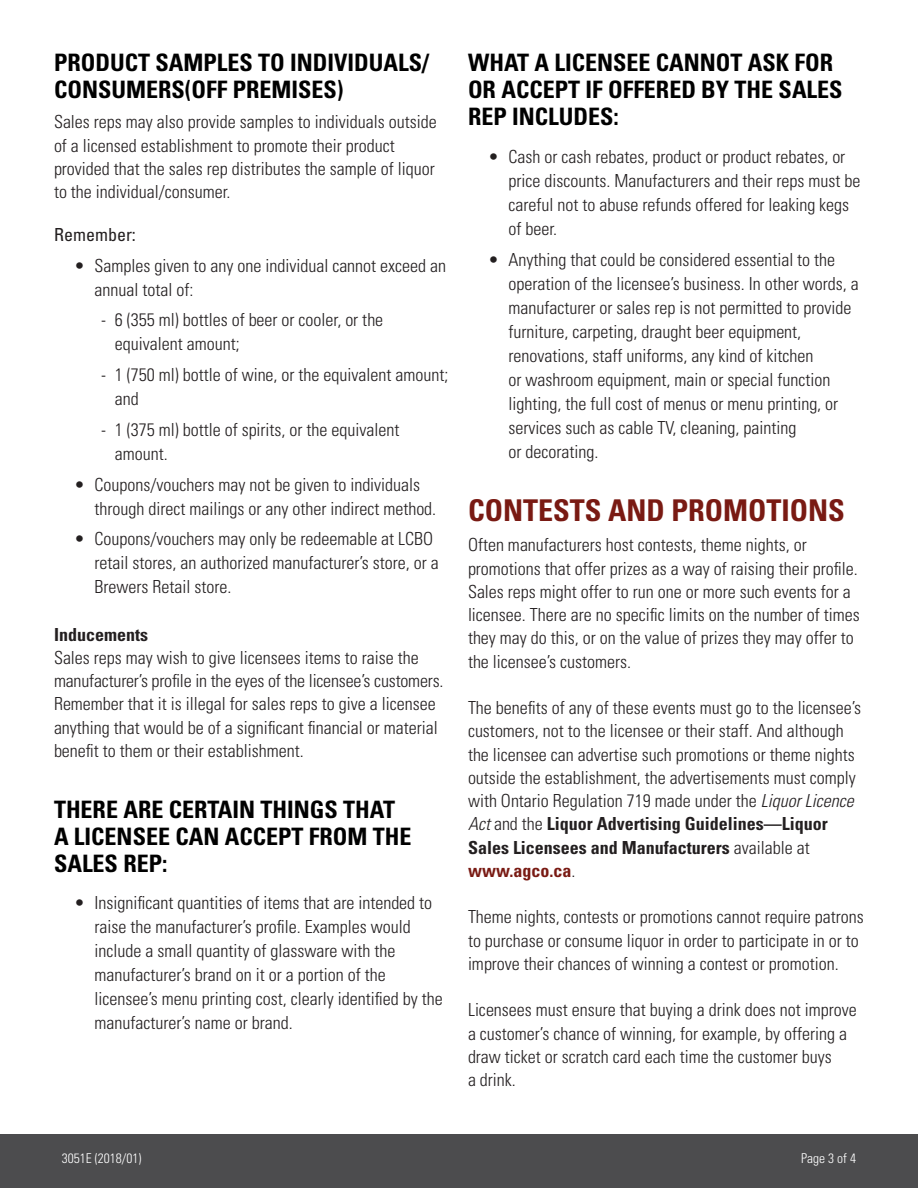
<style>
.page{position:relative;width:918px;height:1188px;background:#fff}
.page>*{position:absolute;margin:0;border:0;box-sizing:border-box;transform-origin:0 0}
.heading_1{font:700 condensed 30px "Univers LT Std";color:#791a13}
.heading_SM{font:700 condensed 24px/27px "Univers LT Std";color:#000}
.t1{font:300 condensed 18px/23.2px "Univers LT Std";color:#231f20}
.t2{font:700 condensed 18px "Univers LT Std";color:#231f20}
.t3{font:condensed 18px "Univers LT Std";color:#231f20}
.t4{font:300 condensed 13.5px "Univers LT Std";color:#fff}
.s1{font-style:italic}
.s2{font-weight:700}
.s3{font-weight:700;color:#791a13}
</style>
<div class="page">
<div style="left:0;top:1134px;width:918px;height:54px;background:#4c4c4e"></div>
<p class="heading_SM" style="left:54px;top:49px;width:376px">PRODUCT SAMPLES TO INDIVIDUALS/<br>CONSUMERS(OFF PREMISES)</p>
<p class="t1" style="left:54px;top:110px;width:384px">Sales reps may also provide samples to individuals outside of a licensed establishment to promote their product provided that the sales rep distributes the sample of liquor to the individual/consumer.</p>
<p class="t3" style="left:54px;top:223px;width:83px">Remember:</p>
<p class="t1" style="left:94px;top:253px;width:353px;line-height:24px;text-indent:-20px">• Samples given to any one individual cannot exceed an annual total of:</p>
<p class="t1" style="left:115px;top:308px;width:270px;line-height:24px;text-indent:-14px">- 6 (355 ml) bottles of beer or cooler, or the equivalent amount;</p>
<p class="t1" style="left:115px;top:363px;width:335px;line-height:24px;text-indent:-14px">- 1 (750 ml) bottle of wine, or the equivalent amount; and</p>
<p class="t1" style="left:115px;top:418px;width:286px;line-height:24px;text-indent:-14px">- 1 (375 ml) bottle of spirits, or the equivalent amount.</p>
<p class="t1" style="left:94px;top:472px;width:343px;line-height:24px;text-indent:-20px">• Coupons/vouchers may not be given to individuals through direct mailings or any other indirect method.</p>
<p class="t1" style="left:94px;top:527px;width:346px;line-height:24px;text-indent:-20px">• Coupons/vouchers may only be redeemable at LCBO retail stores, an authorized manufacturer’s store, or a<br>Brewers Retail store.</p>
<p class="t2" style="left:54px;top:623px;width:95px">Inducements</p>
<p class="t1" style="left:54px;top:646px;width:391px">Sales reps may wish to give licensees items to raise the manufacturer’s profile in the eyes of the licensee’s customers.<br>Remember that it is illegal for sales reps to give a licensee anything that would be of a significant financial or material benefit to them or their establishment.</p>
<p class="heading_SM" style="left:54px;top:795px;width:359px">THERE ARE CERTAIN THINGS THAT<br>A LICENSEE CAN ACCEPT FROM THE<br>SALES REP:</p>
<p class="t1" style="left:94px;top:891px;width:350px;line-height:24px;text-indent:-20px">• Insignificant quantities of items that are intended to raise the manufacturer’s profile. Examples would include a small quantity of glassware with the manufacturer’s brand on it or a portion of the licensee’s menu printing cost, clearly identified by the manufacturer’s name or brand.</p>
<p class="heading_SM" style="left:468px;top:49px;width:376px">WHAT A LICENSEE CANNOT ASK FOR<br>OR ACCEPT IF OFFERED BY THE SALES<br>REP INCLUDES:</p>
<p class="t1" style="left:508px;top:145px;width:353px;line-height:24px;text-indent:-20px">• Cash or cash rebates, product or product rebates, or price discounts. Manufacturers and their reps must be careful not to abuse refunds offered for leaking kegs of beer.</p>
<p class="t1" style="left:508px;top:247px;width:352px;line-height:24px;text-indent:-20px">• Anything that could be considered essential to the operation of the licensee’s business. In other words, a manufacturer or sales rep is not permitted to provide furniture, carpeting, draught beer equipment, renovations, staff uniforms, any kind of kitchen<br>or washroom equipment, main or special function lighting, the full cost of menus or menu printing, or services such as cable TV, cleaning, painting<br>or decorating.</p>
<p class="heading_1" style="left:468px;top:492px;width:378px">CONTESTS AND PROMOTIONS</p>
<p class="t1" style="left:468px;top:533px;width:393px">Often manufacturers host contests, theme nights, or promotions that offer prizes as a way of raising their profile.<br>Sales reps might offer to run one or more such events for a licensee. There are no specific limits on the number of times they may do this, or on the value of prizes they may offer to the licensee’s customers.</p>
<p class="t1" style="left:468px;top:696px;width:395px">The benefits of any of these events must go to the licensee’s customers, not to the licensee or their staff. And although the licensee can advertise such promotions or theme nights outside the establishment, the advertisements must comply with Ontario Regulation 719 made under the <span class="s1">Liquor Licence Act</span> and the <span class="s2">Liquor Advertising Guidelines—Liquor Sales Licensees and Manufacturers</span> available at <span class="s3">www.agco.ca</span>.</p>
<p class="t1" style="left:468px;top:905px;width:397px">Theme nights, contests or promotions cannot require patrons to purchase or consume liquor in order to participate in or to improve their chances of winning a contest or promotion.</p>
<p class="t1" style="left:468px;top:998px;width:390px">Licensees must ensure that buying a drink does not improve a customer’s chance of winning, for example, by offering a draw ticket or scratch card each time the customer buys<br>a drink.</p>
<p class="t4" style="left:62px;top:1150px;width:81px">3051E (2018/01)</p>
<p class="t4" style="left:801px;top:1150px;width:56px">Page 3 of 4</p>
</div>
